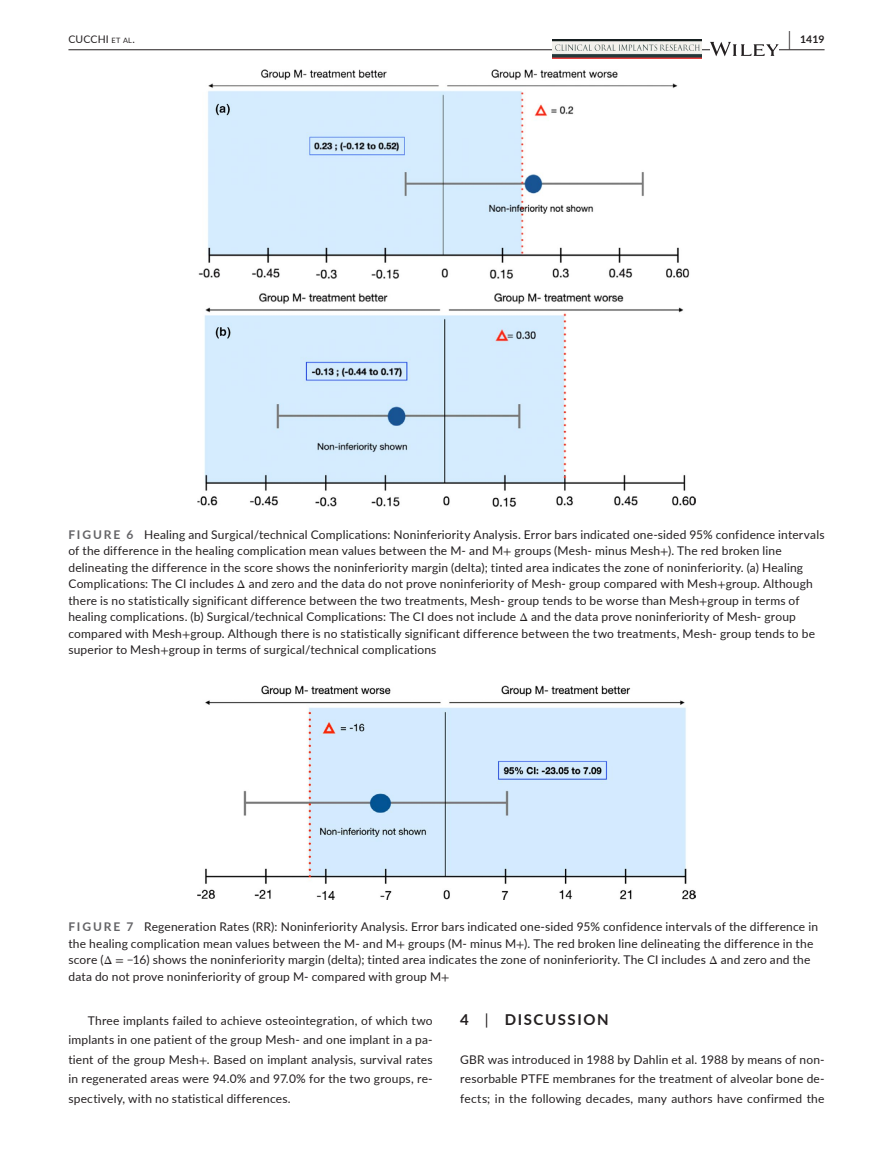
<style>
.page{position:relative;width:893px;height:1174px;background:#fff}
.page>*{position:absolute;margin:0;border:0;box-sizing:border-box;transform-origin:0 0}
.t1{font:700 15px "Lato";letter-spacing:.11em;color:#231f20}
.t2{font:12px/16.5px "Lato";letter-spacing:.015em;color:#231f20;text-align:justify}
.t3{font:10.5px "Lato";letter-spacing:.015em;color:#231f20}
.t4{font:700 10.5px "Lato";color:#231f20}
.s1{font-size:7.35px}
.s2{font-size:19.5px}
.s3{font-weight:700;color:#636366}
.s4{font-family:"STIX"}
.s5{font-weight:400}
</style>
<div class="page">
<hr style="left:68px;top:49px;width:756px;height:1px;background:#231f20">
<img style="left:553px;top:39px;width:148px;height:20px">
<svg style="left:710px;top:42px;width:69px;height:14px"></svg>
<img style="left:197px;top:69px;width:498px;height:437px">
<img style="left:198px;top:686px;width:497px;height:213px">
<p class="t3" style="left:68px;top:31px;width:68px">CUCCHI <span class="s1">et al</span>.</p>
<p class="t4" style="left:789px;top:31px;width:37px"><span class="s2">|</span> 1419</p>
<p class="t2" style="left:68px;top:525px;width:758px;text-align:left"><span class="s3">FIGURE 6</span> Healing and Surgical/technical Complications: Noninferiority Analysis. Error bars indicated one-sided 95% confidence intervals of the difference in the healing complication mean values between the M- and M<span class="s4">+</span> groups (Mesh- minus Mesh<span class="s4">+</span>). The red broken line delineating the difference in the score shows the noninferiority margin (delta); tinted area indicates the zone of noninferiority. (a) Healing Complications: The CI includes <span class="s4">Δ</span> and zero and the data do not prove noninferiority of Mesh- group compared with Mesh<span class="s4">+</span>group. Although there is no statistically significant difference between the two treatments, Mesh- group tends to be worse than Mesh<span class="s4">+</span>group in terms of healing complications. (b) Surgical/technical Complications: The CI does not include <span class="s4">Δ</span> and the data prove noninferiority of Mesh- group compared with Mesh<span class="s4">+</span>group. Although there is no statistically significant difference between the two treatments, Mesh- group tends to be superior to Mesh<span class="s4">+</span>group in terms of surgical/technical complications</p>
<p class="t2" style="left:68px;top:918px;width:751px;text-align:left"><span class="s3">FIGURE 7</span> Regeneration Rates (RR): Noninferiority Analysis. Error bars indicated one-sided 95% confidence intervals of the difference in the healing complication mean values between the M- and M<span class="s4">+</span> groups (M- minus M<span class="s4">+</span>). The red broken line delineating the difference in the score (<span class="s4">Δ =</span> −16) shows the noninferiority margin (delta); tinted area indicates the zone of noninferiority. The CI includes <span class="s4">Δ</span> and zero and the data do not prove noninferiority of group M- compared with group M<span class="s4">+</span></p>
<p class="t2" style="left:68px;top:1010px;width:366px;line-height:19.5px;text-indent:20px">Three implants failed to achieve osteointegration, of which two implants in one patient of the group Mesh- and one implant in a pa&shy;tient of the group Mesh<span class="s4">+</span>. Based on implant analysis, survival rates in regenerated areas were 94.0% and 97.0% for the two groups, re&shy;spectively, with no statistical differences.</p>
<p class="t1" style="left:460px;top:1008px;width:150px">4 <span class="s5">|</span> DISCUSSION</p>
<p class="t2" style="left:460px;top:1049px;width:366px;line-height:19.5px">GBR was introduced in 1988 by Dahlin et al. 1988 by means of non&shy;resorbable PTFE membranes for the treatment of alveolar bone de&shy;fects; in the following decades, many authors have confirmed the</p>
</div>
